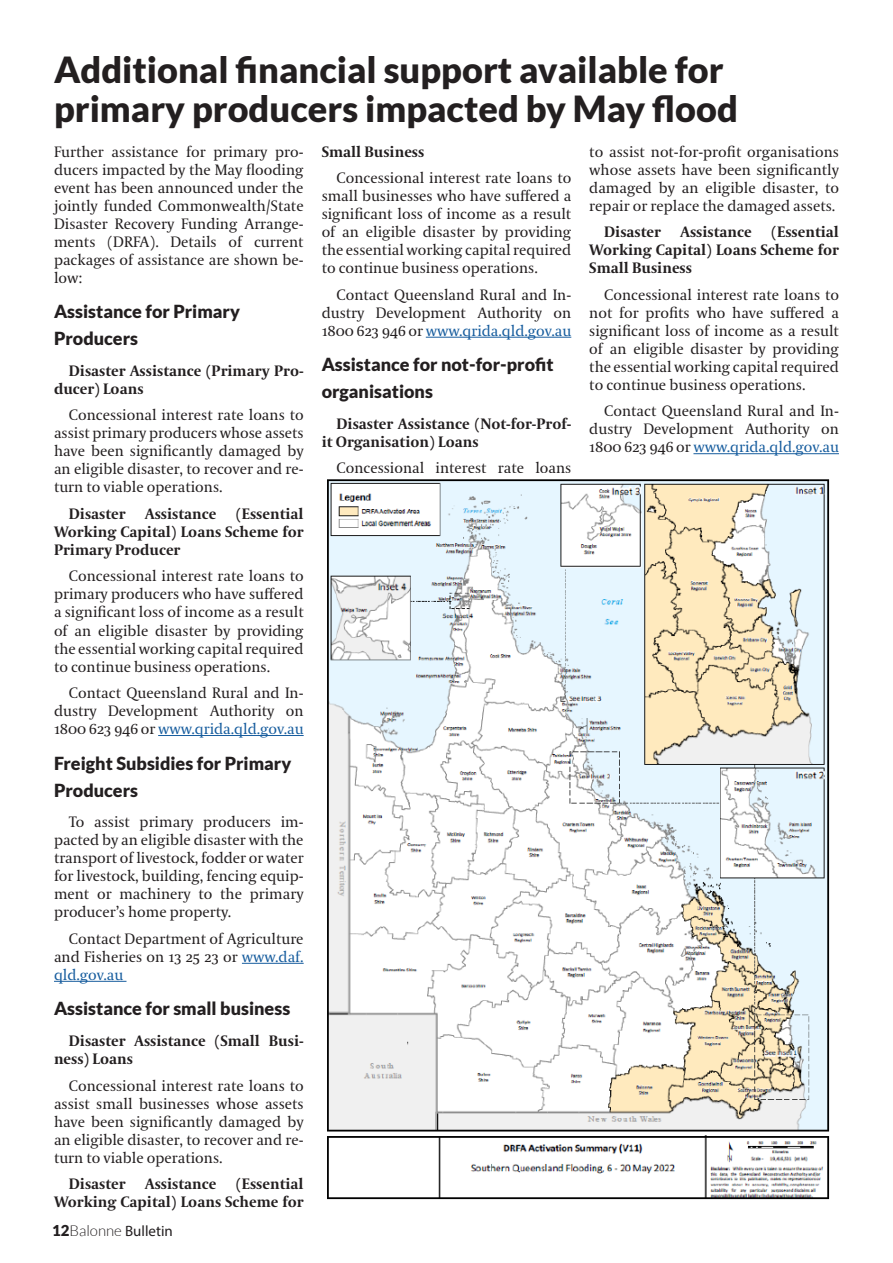
<style>
.page{position:relative;width:893px;height:1263px;background:#fff}
.page>*{position:absolute;margin:0;border:0;box-sizing:border-box;transform-origin:0 0}
.Heading_Small{font:900 36px/39px "Lato";color:#231f20}
.Heading_Single_Col{font:900 18px/27px "Lato";color:#231f20}
.Body_Text{font:15px/18px "Coranto 2";color:#231f20;text-align:justify}
.Body_Text-2{font:700 15px/18px "Coranto 2";color:#231f20}
.First_Paragraph{font:15px/18px "Coranto 2";color:#231f20;text-align:justify}
.t1{font:15px "Myriad Pro";color:#231f20}
.s1{color:#175d9e}
.s2{font-family:"Lato";font-weight:900}
.s3{font-family:"Lato";font-weight:300}
</style>
<div class="page">
<hr style="left:158px;top:735px;width:146px;height:1px;background:#175d9e">
<hr style="left:242px;top:963px;width:62px;height:1px;background:#175d9e">
<hr style="left:54px;top:981px;width:72px;height:1px;background:#175d9e">
<hr style="left:426px;top:337px;width:145px;height:1px;background:#175d9e">
<hr style="left:693px;top:453px;width:146px;height:1px;background:#175d9e">
<img style="left:327px;top:479px;width:503px;height:721px">
<p class="Heading_Small" style="left:54px;top:50px;width:685px">Additional financial support available for primary producers impacted by May flood</p>
<p class="First_Paragraph" style="left:54px;top:143px;width:251px">Further assistance for primary pro&shy;ducers impacted by the May flooding event has been announced under the jointly funded Commonwealth/State Disaster Recovery Funding Arrange&shy;ments (DRFA). Details of current packages of assistance are shown be&shy;low:</p>
<p class="Heading_Single_Col" style="left:54px;top:298px;width:188px">Assistance for Primary<br>Producers</p>
<p class="Body_Text-2" style="left:54px;top:362px;width:251px;text-indent:15px">Disaster Assistance (Primary Pro&shy;ducer) Loans</p>
<p class="Body_Text" style="left:54px;top:407px;width:251px;text-indent:15px">Concessional interest rate loans to assist primary producers whose assets have been significantly damaged by an eligible disaster, to recover and re&shy;turn to viable operations.</p>
<p class="Body_Text-2" style="left:69px;top:505px;width:58px">Disaster</p>
<p class="Body_Text-2" style="left:145px;top:505px;width:73px">Assistance</p>
<p class="Body_Text" style="left:589px;top:143px;width:251px">to assist not-for-profit organisations whose assets have been significantly damaged by an eligible disaster, to repair or replace the damaged assets.</p>
<p class="Body_Text-2" style="left:604px;top:223px;width:58px">Disaster</p>
<p class="Body_Text-2" style="left:680px;top:223px;width:73px">Assistance</p>
<p class="Body_Text-2" style="left:322px;top:143px;width:104px">Small Business</p>
<p class="Body_Text" style="left:322px;top:170px;width:251px;text-indent:15px">Concessional interest rate loans to small businesses who have suffered a significant loss of income as a result of an eligible disaster by providing the essential working capital required to continue business operations.</p>
<p class="Body_Text" style="left:322px;top:286px;width:251px;text-indent:15px">Contact Queensland Rural and In&shy;dustry Development Authority on 1800 623 946 or <span class="s1">www.qrida.qld.gov.au</span></p>
<p class="Heading_Single_Col" style="left:322px;top:351px;width:233px">Assistance for not-for-profit organisations</p>
<p class="Body_Text-2" style="left:322px;top:415px;width:251px;text-indent:15px">Disaster Assistance (Not-for-Prof&shy;it Organisation) Loans</p>
<p class="Body_Text" style="left:337px;top:460px;width:236px">Concessional interest rate loans</p>
<p class="Body_Text-2" style="left:589px;top:223px;width:251px;text-align:justify;text-indent:182px">(Essential Working Capital) Loans Scheme for Small Business</p>
<p class="Body_Text" style="left:589px;top:286px;width:251px;text-indent:15px">Concessional interest rate loans to not for profits who have suffered a significant loss of income as a result of an eligible disaster by providing the essential working capital required to continue business operations.</p>
<p class="Body_Text" style="left:589px;top:403px;width:251px;text-indent:15px">Contact Queensland Rural and In&shy;dustry Development Authority on 1800 623 946 or <span class="s1">www.qrida.qld.gov.au</span></p>
<p class="Body_Text-2" style="left:54px;top:505px;width:251px;text-align:justify;text-indent:182px">(Essential Working Capital) Loans Scheme for Primary Producer</p>
<p class="Body_Text" style="left:54px;top:568px;width:251px;text-indent:15px">Concessional interest rate loans to primary producers who have suffered a significant loss of income as a result of an eligible disaster by providing the essential working capital required to continue business operations.</p>
<p class="Body_Text" style="left:54px;top:684px;width:251px;text-indent:15px">Contact Queensland Rural and In&shy;dustry Development Authority on 1800 623 946 or <span class="s1">www.qrida.qld.gov.au</span></p>
<p class="Heading_Single_Col" style="left:54px;top:749px;width:239px">Freight Subsidies for Primary<br>Producers</p>
<p class="Body_Text" style="left:54px;top:814px;width:251px;text-indent:15px">To assist primary producers im&shy;pacted by an eligible disaster with the transport of livestock, fodder or water for livestock, building, fencing equip&shy;ment or machinery to the primary producer’s home property.</p>
<p class="Body_Text" style="left:54px;top:930px;width:251px;text-indent:15px">Contact Department of Agriculture and Fisheries on 13 25 23 or <span class="s1">www.daf. qld.gov.au</span></p>
<p class="Heading_Single_Col" style="left:54px;top:995px;width:238px">Assistance for small business</p>
<p class="Body_Text-2" style="left:54px;top:1032px;width:251px;text-indent:15px">Disaster Assistance (Small Busi&shy;ness) Loans</p>
<p class="Body_Text" style="left:54px;top:1077px;width:251px;text-indent:15px">Concessional interest rate loans to assist small businesses whose assets have been significantly damaged by an eligible disaster, to recover and re&shy;turn to viable operations.</p>
<p class="Body_Text-2" style="left:69px;top:1175px;width:58px">Disaster</p>
<p class="Body_Text-2" style="left:145px;top:1175px;width:73px">Assistance</p>
<p class="Body_Text-2" style="left:54px;top:1175px;width:251px;text-align:right">(Essential<br>Working Capital) Loans Scheme for</p>
<p class="t1" style="left:52px;top:1221px;width:122px"><span class="s2">12</span><span class="s3">Balonne</span> Bulletin</p>
</div>
